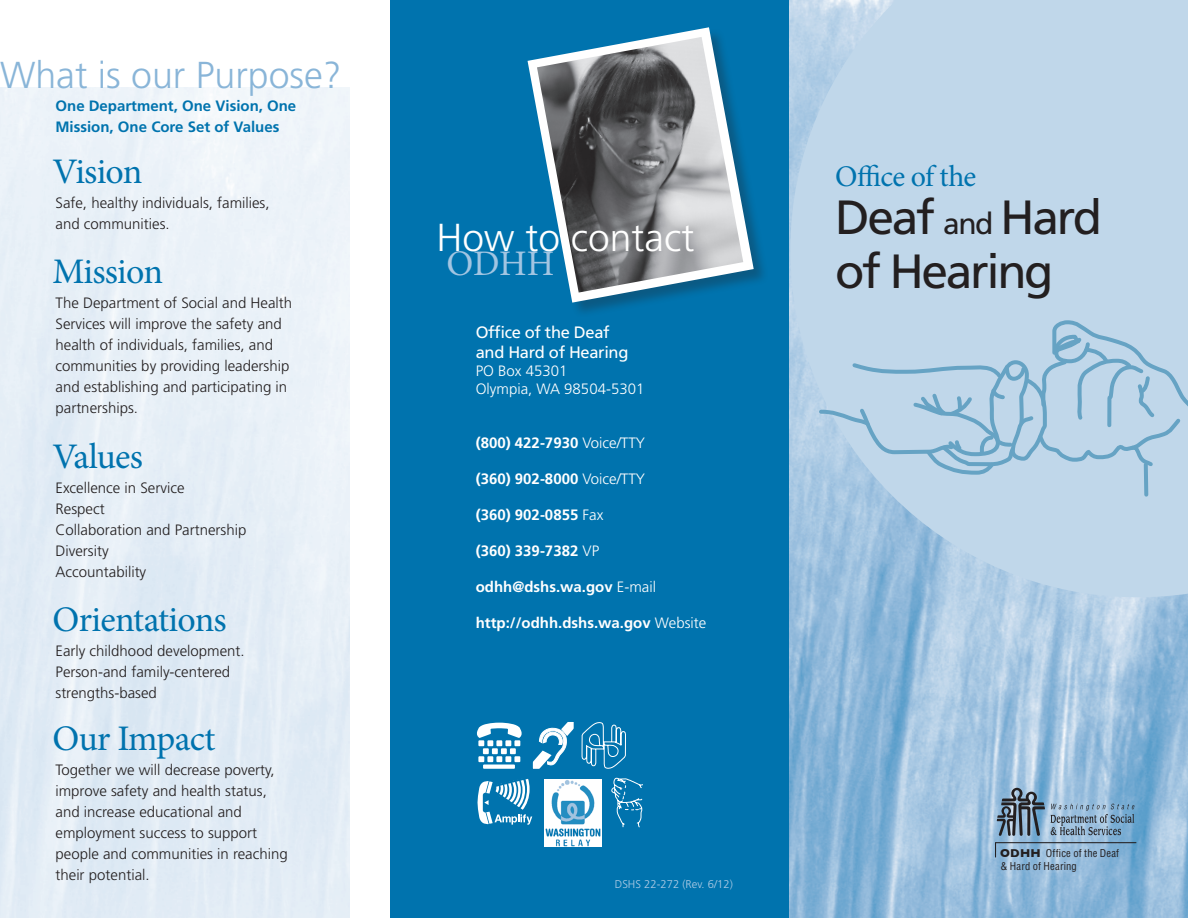
<style>
.page{position:relative;width:1188px;height:918px;background:#fff}
.page>*{position:absolute;margin:0;border:0;box-sizing:border-box;transform-origin:0 0}
.t1{font:48px "Frutiger LT Std";letter-spacing:-.05em;color:#231f20}
.t2{font:300 39px "Frutiger LT Std";color:#fff}
.t3{font:300 37.5px "Frutiger LT Std";color:#89b5d8}
.t4{font:36px "Minion Pro";letter-spacing:-.02em;color:#0073ae}
.t5{font:36px "Minion Pro";color:#a2c5e2}
.t6{font:30px "Minion Pro";letter-spacing:-.02em;color:#0073ae}
.t7{font:16.5px/19.8px "Frutiger LT Std";letter-spacing:-.02em;color:#fff}
.t8{font:300 15px/21px "Frutiger LT Std";color:#231f20}
.t9{font:700 15px "Frutiger LT Std";color:#fff}
.t10{font:700 15px/21px "Frutiger LT Std";color:#0073ae}
.t11{font:300 15px "Frutiger LT Std";color:#fff}
.t12{font:300 11.25px "Frutiger LT Std";color:#b1cde6}
.t13{font:condensed 10.5px "Helvetica LT Std";letter-spacing:.015em;color:#231f20}
.s1{font-size:30px}
.s2{font-weight:300}
.s3{font-family:"Gill Sans";font-weight:700;font-stretch:normal;font-size:11.55px}
</style>
<div class="page">
<img style="left:789px;top:0;width:399px;height:918px">
<svg style="left:790px;top:0;width:398px;height:597px;background:#bbd4e8"></svg>
<div style="left:391px;top:0;width:398px;height:918px;background:#0073ae"></div>
<div style="left:527px;top:27px;width:242px;height:291px;background:#231f20;opacity:.3"></div>
<svg style="left:528px;top:27px;width:226px;height:276px"></svg>
<img style="left:537px;top:37px;width:206px;height:256px">
<svg style="left:476px;top:722px;width:167px;height:106px"></svg>
<img style="left:544px;top:779px;width:57px;height:67px">
<svg style="left:817px;top:318px;width:371px;height:181px;background:#b4d0e5"></svg>
<svg style="left:1051px;top:804px;width:84px;height:31px;background:#809fb9"></svg>
<svg style="left:997px;top:788px;width:48px;height:48px;background:#667d92"></svg>
<svg style="left:994px;top:842px;width:143px;height:16px;background:#8aafcd"></svg>
<p class="t3" style="left:0;top:54px;width:343px">What is our Purpose?</p>
<p class="t10" style="left:56px;top:96px;width:242px">One Department, One Vision, One<br>Mission, One Core Set of Values</p>
<p class="t4" style="left:52px;top:147px;width:92px">Vision</p>
<p class="t8" style="left:56px;top:192px;width:216px">Safe, healthy individuals, families, and communities.</p>
<p class="t4" style="left:52px;top:247px;width:112px">Mission</p>
<p class="t8" style="left:56px;top:292px;width:238px">The Department of Social and Health Services will improve the safety and health of individuals, families, and communities by providing leadership and establishing and participating in partnerships.</p>
<p class="t4" style="left:52px;top:432px;width:92px">Values</p>
<p class="t8" style="left:56px;top:478px;width:131px">Excellence in Service</p>
<p class="t8" style="left:56px;top:499px;width:51px">Respect</p>
<p class="t8" style="left:56px;top:520px;width:192px">Collaboration and Partnership</p>
<p class="t8" style="left:56px;top:541px;width:55px">Diversity</p>
<p class="t8" style="left:56px;top:562px;width:92px">Accountability</p>
<p class="t4" style="left:52px;top:596px;width:176px">Orientations</p>
<p class="t8" style="left:56px;top:641px;width:191px">Early childhood development.<br>Person-and family-centered strengths-based</p>
<p class="t4" style="left:52px;top:714px;width:165px">Our Impact</p>
<p class="t8" style="left:56px;top:760px;width:234px">Together we will decrease poverty, improve safety and health status, and increase educational and employment success to support people and communities in reaching their potential.</p>
<p class="t6" style="left:835px;top:156px;width:143px">Office of the</p>
<p class="t1" style="left:835px;top:189px;width:269px">Deaf <span class="s1">and</span> Hard</p>
<p class="t2" style="left:436px;top:215px;width:259px">How to contact</p>
<p class="t5" style="left:447px;top:239px;width:109px">ODHH</p>
<p class="t1" style="left:835px;top:243px;width:220px">of Hearing</p>
<p class="t7" style="left:476px;top:323px;width:154px">Office of the Deaf and Hard of Hearing</p>
<p class="t11" style="left:476px;top:362px;width:93px">PO Box 45301</p>
<p class="t11" style="left:476px;top:380px;width:170px">Olympia, WA 98504-5301</p>
<p class="t9" style="left:476px;top:434px;width:171px">(800) 422-7930 <span class="s2">Voice/TTY</span></p>
<p class="t9" style="left:476px;top:470px;width:171px">(360) 902-8000 <span class="s2">Voice/TTY</span></p>
<p class="t9" style="left:476px;top:506px;width:129px">(360) 902-0855 <span class="s2">Fax</span></p>
<p class="t9" style="left:476px;top:542px;width:125px">(360) 339-7382 <span class="s2">VP</span></p>
<p class="t9" style="left:476px;top:578px;width:182px">odhh@dshs.wa.gov <span class="s2">E-mail</span></p>
<p class="t9" style="left:476px;top:614px;width:232px">http://odhh.dshs.wa.gov <span class="s2">Website</span></p>
<p class="t12" style="left:615px;top:877px;width:119px">DSHS 22-272 (Rev. 6/12)</p>
<p class="t13" style="left:1000px;top:847px;width:121px"><span class="s3">ODHH</span> Office of the Deaf</p>
<p class="t13" style="left:1001px;top:860px;width:78px">&amp; Hard of Hearing</p>
</div>
